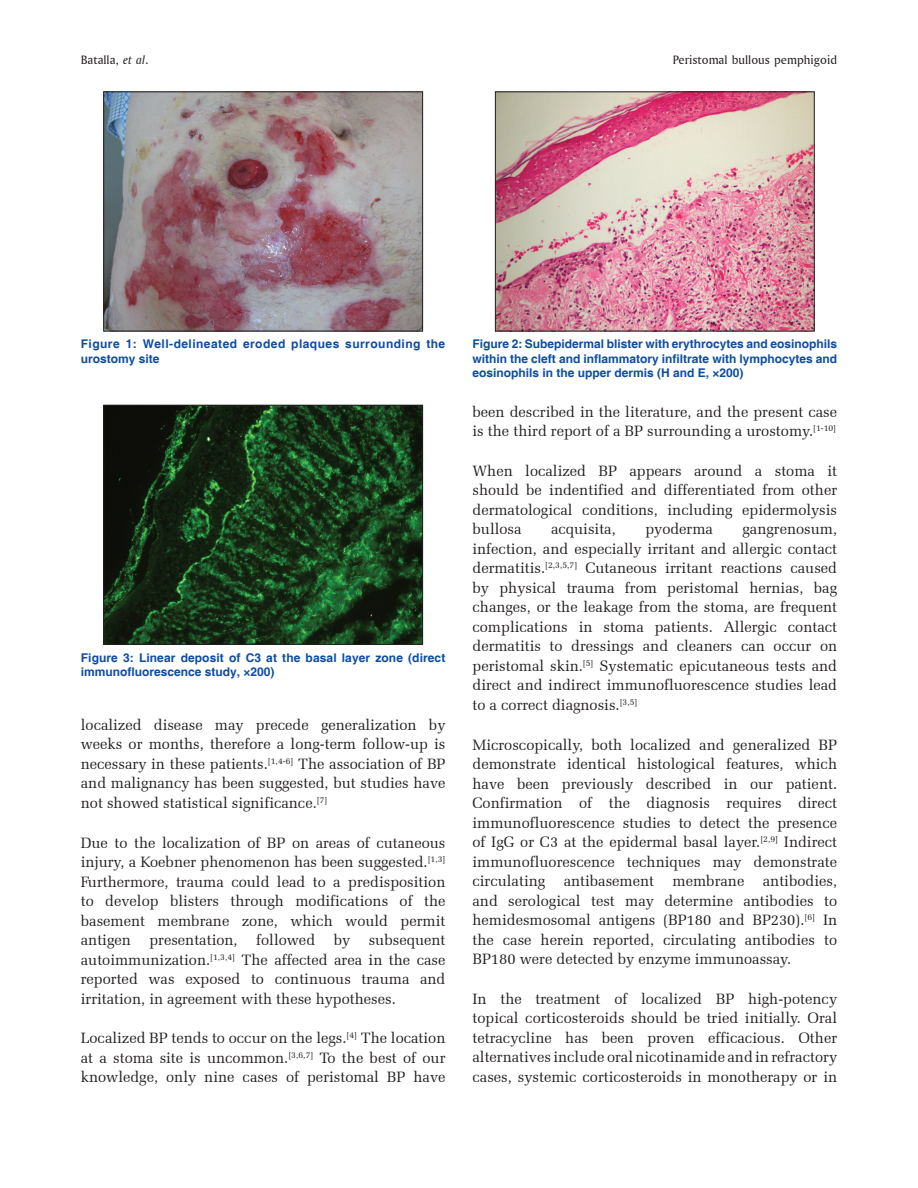
<style>
.page{position:relative;width:918px;height:1188px;background:#fff}
.page>*{position:absolute;margin:0;border:0;box-sizing:border-box;transform-origin:0 0}
.TX{font:15px/19.5px "Zapf Elliptical 711 BT";color:#231f20;text-align:justify}
.RH{font:12.75px "Amerigo BT Roman A";color:#231f20}
.FGC{font:700 12px/14.4px "Helvetica";letter-spacing:.005em;color:#0d4da1}
.FGC-2{font:700 12px/14.4px "Helvetica";letter-spacing:.04em;color:#0d4da1}
.s1{font-family:"Amerigo BT Italic A"}
</style>
<div class="page">
<img style="left:106px;top:94px;width:315px;height:235px">
<div style="left:104px;top:92px;width:319px;height:239px;border:1px solid #231f20"></div>
<img style="left:106px;top:407px;width:315px;height:236px">
<div style="left:104px;top:405px;width:319px;height:240px;border:1px solid #231f20"></div>
<img style="left:497px;top:94px;width:315px;height:235px">
<p class="RH" style="left:81px;top:52px;width:69px">Batalla, <span class="s1">et al</span>.</p>
<p class="RH" style="left:673px;top:52px;width:166px">Peristomal bullous pemphigoid</p>
<p class="FGC-2" style="left:81px;top:337px;width:366px">Figure 1: Well-delineated eroded plaques surrounding the urostomy site</p>
<p class="FGC" style="left:81px;top:651px;width:366px">Figure 3: Linear deposit of C3 at the basal layer zone (direct immunofluorescence study, ×200)</p>
<p class="TX" style="left:81px;top:715px;width:366px">localized disease may precede generalization by weeks or months, therefore a long-term follow-up is necessary in these patients.<sup>[1,4-6]</sup> The association of BP and malignancy has been suggested, but studies have not showed statistical significance.<sup>[7]</sup></p>
<p class="TX" style="left:81px;top:833px;width:366px">Due to the localization of BP on areas of cutaneous injury, a Koebner phenomenon has been suggested.<sup>[1,3] </sup>Furthermore, trauma could lead to a predisposition to develop blisters through modifications of the basement membrane zone, which would permit antigen presentation, followed by subsequent autoimmunization.<sup>[1,3,4]</sup> The affected area in the case reported was exposed to continuous trauma and irritation, in agreement with these hypotheses.</p>
<p class="TX" style="left:81px;top:1028px;width:366px">Localized BP tends to occur on the legs.<sup>[4]</sup> The location at a stoma site is uncommon.<sup>[3,6,7]</sup> To the best of our knowledge, only nine cases of peristomal BP have</p>
<p class="FGC" style="left:473px;top:337px;width:366px;text-align:justify">Figure 2: Subepidermal blister with erythrocytes and eosinophils within the cleft and inflammatory infiltrate with lymphocytes and eosinophils in the upper dermis (H and E, ×200)</p>
<p class="TX" style="left:472px;top:402px;width:366px">been described in the literature, and the present case is the third report of a BP surrounding a urostomy.<sup>[1-10]</sup></p>
<p class="TX" style="left:472px;top:461px;width:366px">When localized BP appears around a stoma it should be indentified and differentiated from other dermatological conditions, including epidermolysis bullosa</p>
<p class="TX" style="left:551px;top:519px;width:66px">acquisita,</p>
<p class="TX" style="left:645px;top:519px;width:69px">pyoderma</p>
<p class="TX" style="left:472px;top:519px;width:366px;text-indent:270px">gangrenosum, infection, and especially irritant and allergic contact dermatitis.<sup>[2,3,5,7]</sup> Cutaneous irritant reactions caused by physical trauma from peristomal hernias, bag changes, or the leakage from the stoma, are frequent complications in stoma patients. Allergic contact dermatitis to dressings and cleaners can occur on peristomal skin.<sup>[5]</sup> Systematic epicutaneous tests and direct and indirect immunofluorescence studies lead to a correct diagnosis.<sup>[3,5]</sup></p>
<p class="TX" style="left:472px;top:735px;width:366px">Microscopically, both localized and generalized BP demonstrate identical histological features, which have been previously described in our patient.<br>Confirmation of the diagnosis requires direct immunofluorescence studies to detect the presence of IgG or C3 at the epidermal basal layer.<sup>[2,9]</sup> Indirect immunofluorescence techniques may demonstrate circulating antibasement membrane antibodies, and serological test may determine antibodies to hemidesmosomal antigens (BP180 and BP230).<sup>[6]</sup> In the case herein reported, circulating antibodies to BP180 were detected by enzyme immunoassay.</p>
<p class="TX" style="left:473px;top:989px;width:366px">In the treatment of localized BP high-potency topical corticosteroids should be tried initially. Oral tetracycline has been proven efficacious. Other alternatives include oral nicotinamide and in refractory cases, systemic corticosteroids in monotherapy or in</p>
</div>
